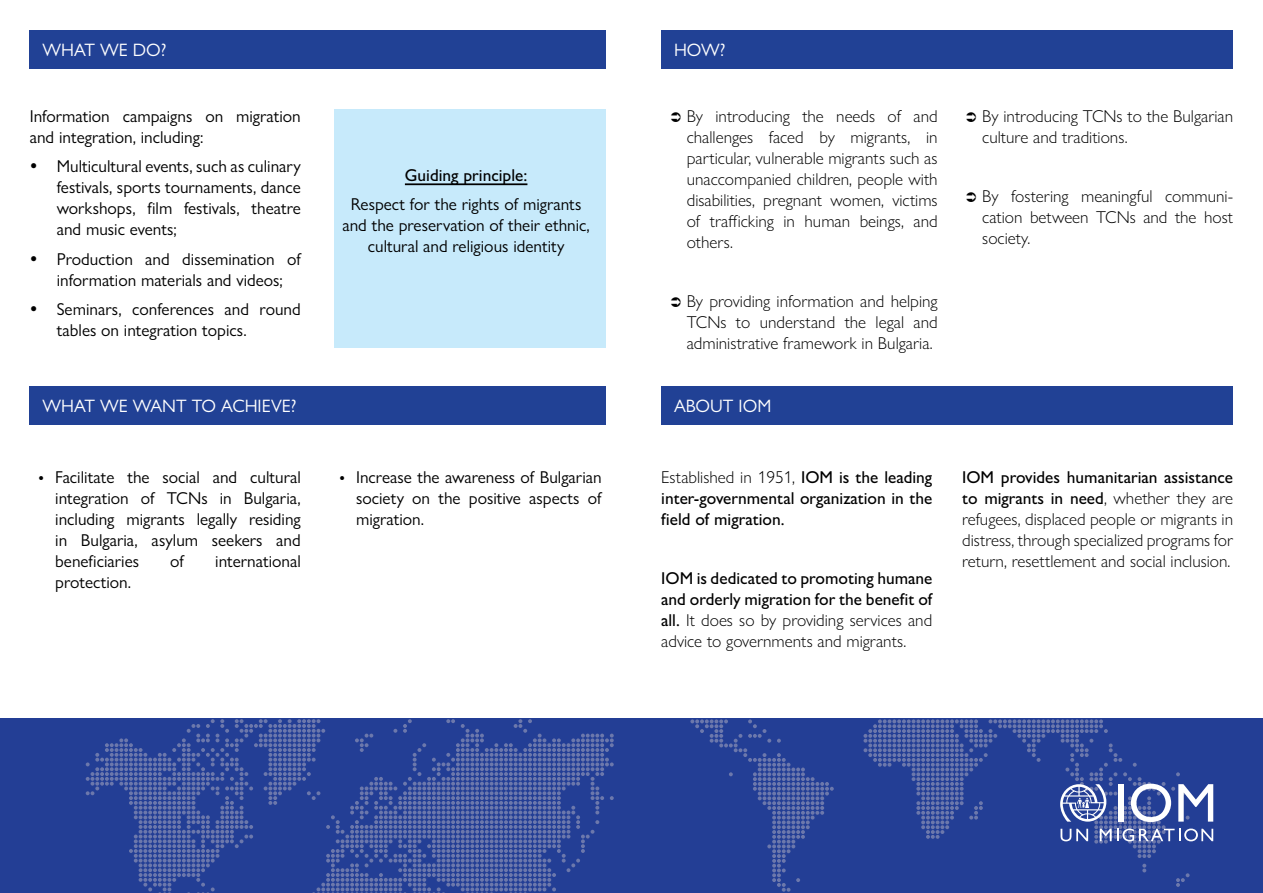
<style>
.page{position:relative;width:1263px;height:893px;background:#fff}
.page>*{position:absolute;margin:0;border:0;box-sizing:border-box;transform-origin:0 0}
.t1{font:18px "Gill Sans Nova";color:#fff}
.t2{font:17.25px/21px "Gill Sans Nova";color:#000}
.t3{font:300 17.25px/21px "Gill Sans Nova";color:#000;text-align:justify}
.t4{font:500 17.25px/21px "Gill Sans Nova";color:#000;text-align:justify}
.s1{font-weight:300}
.s2{font-weight:500}
</style>
<div class="page">
<div style="left:30px;top:30px;width:576px;height:38px;background:#214195"></div>
<div style="left:661px;top:30px;width:572px;height:38px;background:#214195"></div>
<div style="left:30px;top:386px;width:576px;height:39px;background:#214195"></div>
<div style="left:661px;top:386px;width:572px;height:39px;background:#214195"></div>
<div style="left:0;top:718px;width:1263px;height:175px;background:#233e95"></div>
<svg style="left:86px;top:719px;width:528px;height:174px"></svg>
<svg style="left:1142px;top:864px;width:4px;height:8px"></svg>
<svg style="left:1176px;top:873px;width:13px;height:14px"></svg>
<svg style="left:690px;top:719px;width:144px;height:173px"></svg>
<svg style="left:863px;top:719px;width:350px;height:139px"></svg>
<div style="left:335px;top:109px;width:271px;height:239px;background:#c7eafb"></div>
<hr style="left:405px;top:183px;width:122px;height:2px;background:#000">
<p class="t1" style="left:43px;top:39px;width:125px">WHAT WE DO?</p>
<p class="t1" style="left:674px;top:39px;width:53px">HOW?</p>
<p class="t2" style="left:30px;top:105px;width:273px">Information campaigns on migration and integration, including:</p>
<p class="t2" style="left:57px;top:156px;width:246px;text-align:justify">Multicultural events, such as culinary festivals, sports tournaments, dance workshops, film festivals, theatre and music events;</p>
<p class="t2" style="left:57px;top:248px;width:246px">Production and dissemination of information materials and videos;</p>
<p class="t2" style="left:57px;top:299px;width:246px">Seminars, conferences and round tables on integration topics.</p>
<p class="t4" style="left:405px;top:164px;width:124px">Guiding principle:</p>
<p class="t2" style="left:342px;top:194px;width:249px;text-align:center">Respect for the rights of migrants and the preservation of their ethnic, cultural and religious identity</p>
<p class="t3" style="left:687px;top:105px;width:252px">By introducing the needs of and challenges faced by migrants, in particular, vulnerable migrants such as unaccompanied children, people with disabilities, pregnant women, victims of trafficking in human beings, and others.</p>
<p class="t3" style="left:687px;top:290px;width:252px">By providing information and helping TCNs to understand the legal and administrative framework in Bulgaria.</p>
<p class="t1" style="left:43px;top:395px;width:255px">WHAT WE WANT TO ACHIEVE?</p>
<p class="t1" style="left:674px;top:395px;width:99px">ABOUT IOM</p>
<p class="t2" style="left:55px;top:467px;width:247px;text-align:justify">Facilitate the social and cultural integration of TCNs in Bulgaria, including migrants legally residing in Bulgaria, asylum seekers and beneficiaries</p>
<p class="t2" style="left:170px;top:551px;width:15px">of</p>
<p class="t2" style="left:215px;top:551px;width:87px">international</p>
<p class="t2" style="left:55px;top:572px;width:77px">protection.</p>
<p class="t2" style="left:356px;top:467px;width:247px;text-align:justify">Increase the awareness of Bulgarian society on the positive aspects of migration.</p>
<p class="t4" style="left:661px;top:466px;width:273px"><span class="s1">Established in 1951,</span> IOM is the leading inter-governmental organization in the field of migration.</p>
<p class="t4" style="left:661px;top:567px;width:273px">IOM is dedicated to promoting humane and orderly migration for the benefit of all. <span class="s1">It does so by providing services and advice to governments and migrants.</span></p>
<p class="t3" style="left:982px;top:105px;width:252px">By introducing TCNs to the Bulgarian culture and traditions.</p>
<p class="t3" style="left:982px;top:185px;width:252px">By fostering meaningful communi&shy;cation between TCNs and the host society.</p>
<p class="t3" style="left:962px;top:467px;width:273px"><span class="s2">IOM provides humanitarian assistance to migrants in need</span>, whether they are refugees, displaced people or migrants in distress, through specialized programs for return, resettlement and social inclusion.</p>
</div>
